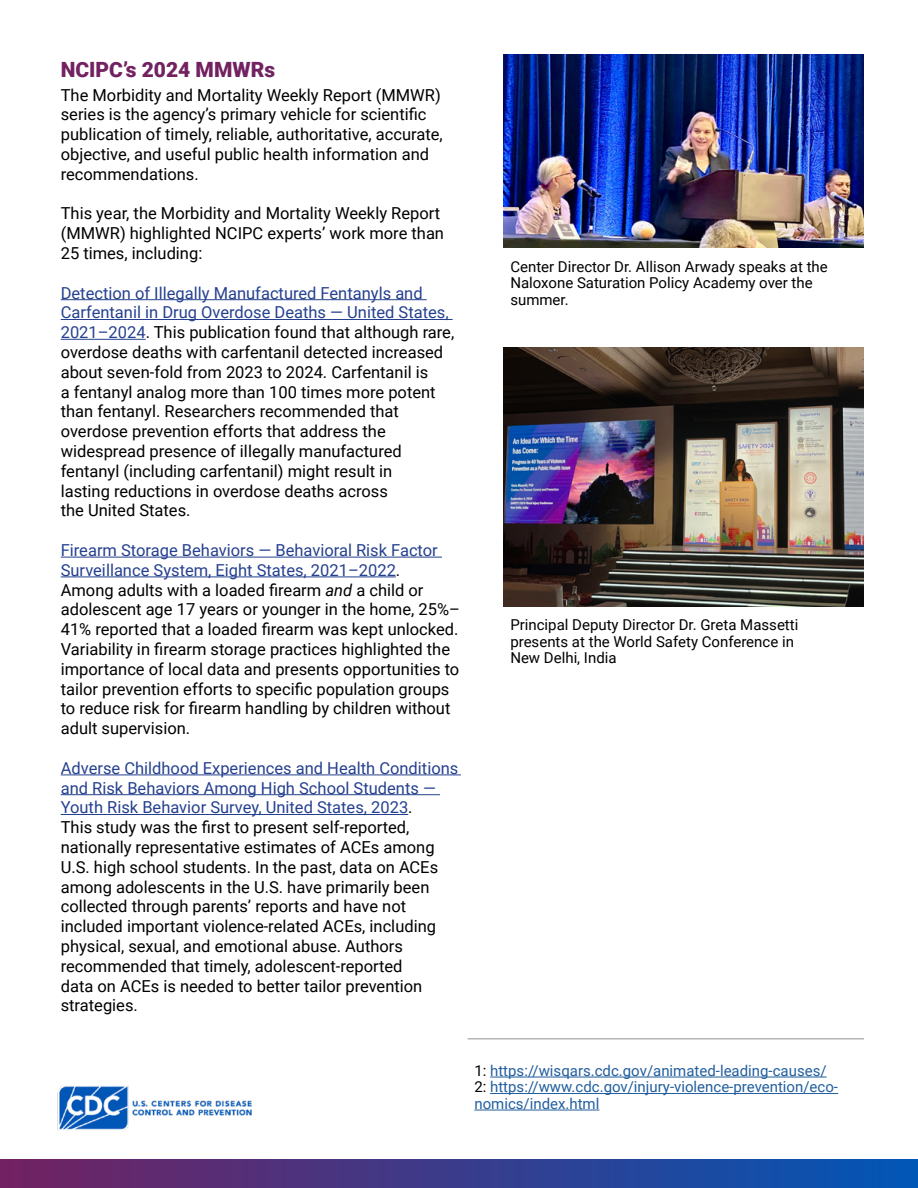
<style>
.page{position:relative;width:918px;height:1188px;background:#fff}
.page>*{position:absolute;margin:0;border:0;box-sizing:border-box;transform-origin:0 0}
.t1{font:900 21px "Roboto";color:#722161}
.t2{font:16.5px/19.8px "Roboto";color:#000}
.t3{font:15px/16.5px "Roboto";color:#000}
.t4{font:15px/16.5px "Roboto";color:#215e9e}
.s1{color:#25408f}
.s2{font-style:italic}
.s3{color:#000}
</style>
<div class="page">
<hr style="left:61px;top:299px;width:366px;height:1px;background:#25408f">
<hr style="left:61px;top:319px;width:392px;height:1px;background:#25408f">
<hr style="left:61px;top:339px;width:85px;height:1px;background:#25408f">
<hr style="left:61px;top:557px;width:381px;height:1px;background:#25408f">
<hr style="left:61px;top:577px;width:335px;height:1px;background:#25408f">
<hr style="left:61px;top:775px;width:400px;height:1px;background:#25408f">
<hr style="left:61px;top:794px;width:379px;height:1px;background:#25408f">
<hr style="left:61px;top:814px;width:347px;height:1px;background:#25408f">
<div style="left:0;top:1160px;width:918px;height:28px;background:linear-gradient(to right,#722161,#0157b6)"></div>
<img style="left:504px;top:54px;width:360px;height:194px">
<img style="left:504px;top:347px;width:360px;height:260px">
<img style="left:57px;top:1085px;width:195px;height:46px">
<hr style="left:490px;top:1077px;width:337px;height:1px;background:#215e9e">
<hr style="left:490px;top:1093px;width:348px;height:1px;background:#215e9e">
<hr style="left:474px;top:1110px;width:125px;height:1px;background:#215e9e">
<hr style="left:468px;top:1038px;width:396px;height:1px;background:#989190">
<p class="t1" style="left:61px;top:54px;width:216px">NCIPC’s 2024 MMWRs</p>
<p class="t2" style="left:61px;top:84px;width:384px">The Morbidity and Mortality Weekly Report (MMWR) series is the agency’s primary vehicle for scientific publication of timely, reliable, authoritative, accurate, objective, and useful public health information and recommendations.</p>
<p class="t2" style="left:61px;top:203px;width:385px">This year, the Morbidity and Mortality Weekly Report (MMWR) highlighted NCIPC experts’ work more than<br>25 times, including:</p>
<p class="t2" style="left:61px;top:282px;width:395px"><span class="s1">Detection of Illegally Manufactured Fentanyls and Carfentanil in Drug Overdose Deaths — United States, 2021–2024</span>. This publication found that although rare, overdose deaths with carfentanil detected increased about seven-fold from 2023 to 2024. Carfentanil is<br>a fentanyl analog more than 100 times more potent than fentanyl. Researchers recommended that overdose prevention efforts that address the widespread presence of illegally manufactured fentanyl (including carfentanil) might result in<br>lasting reductions in overdose deaths across<br>the United States.</p>
<p class="t2" style="left:61px;top:540px;width:401px"><span class="s1">Firearm Storage Behaviors — Behavioral Risk Factor Surveillance System, Eight States, 2021–2022</span>.<br>Among adults with a loaded firearm <span class="s2">and</span> a child or adolescent age 17 years or younger in the home, 25%– 41% reported that a loaded firearm was kept unlocked.<br>Variability in firearm storage practices highlighted the importance of local data and presents opportunities to tailor prevention efforts to specific population groups to reduce risk for firearm handling by children without adult supervision.</p>
<p class="t2" style="left:61px;top:757px;width:399px"><span class="s1">Adverse Childhood Experiences and Health Conditions and Risk Behaviors Among High School Students — Youth Risk Behavior Survey, United States, 2023</span>.<br>This study was the first to present self-reported, nationally representative estimates of ACEs among U.S. high school students. In the past, data on ACEs among adolescents in the U.S. have primarily been collected through parents’ reports and have not included important violence-related ACEs, including physical, sexual, and emotional abuse. Authors recommended that timely, adolescent-reported<br>data on ACEs is needed to better tailor prevention strategies.</p>
<p class="t3" style="left:510px;top:258px;width:319px">Center Director Dr. Allison Arwady speaks at the<br>Naloxone Saturation Policy Academy over the summer.</p>
<p class="t3" style="left:510px;top:616px;width:290px">Principal Deputy Director Dr. Greta Massetti presents at the World Safety Conference in<br>New Delhi, India</p>
<p class="t4" style="left:474px;top:1062px;width:365px"><span class="s3">1:</span> https://wisqars.cdc.gov/animated-leading-causes/<br><span class="s3">2:</span> https://www.cdc.gov/injury-violence-prevention/eco&shy;nomics/index.html</p>
</div>
